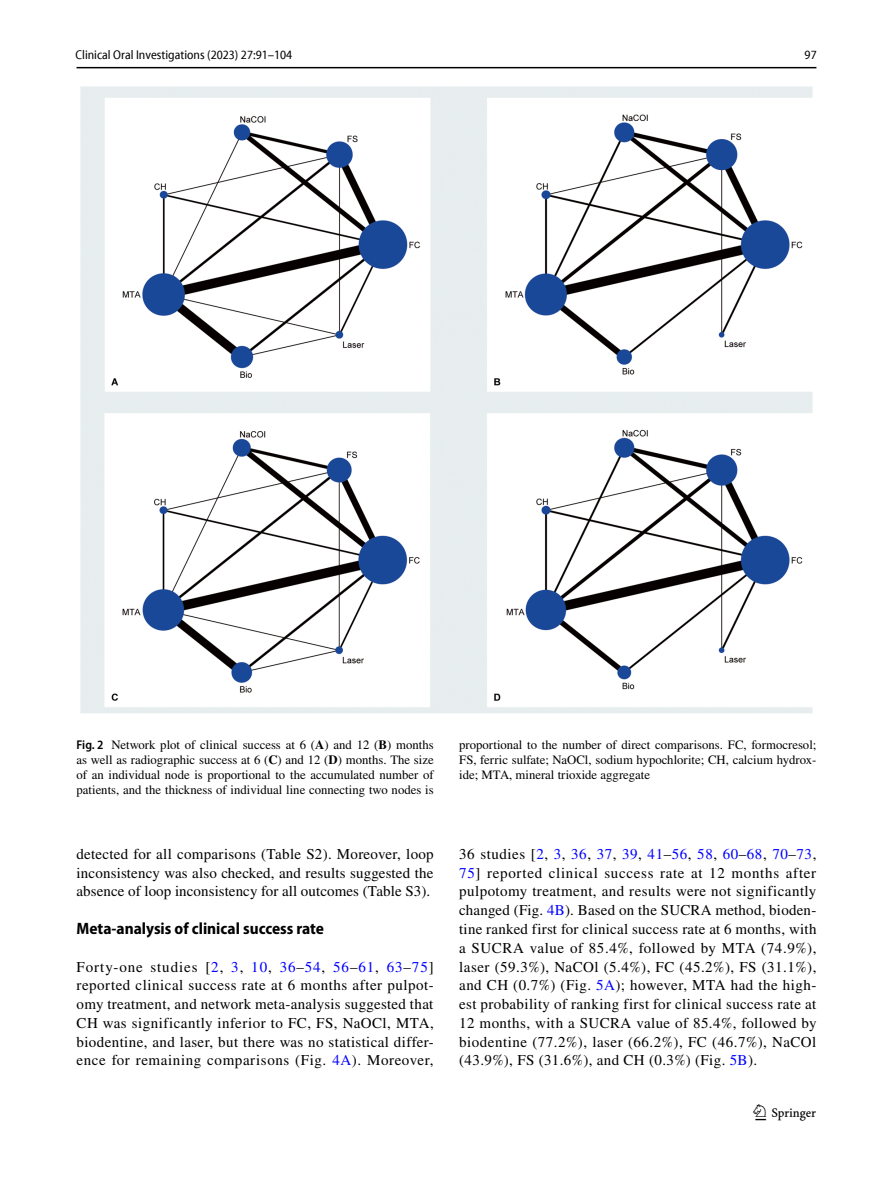
<style>
.page{position:relative;width:893px;height:1187px;background:#fff}
.page>*{position:absolute;margin:0;border:0;box-sizing:border-box;transform-origin:0 0}
.t1{font:22.5px "Springnew Regular 3";color:#000}
.t2{font:700 semi-condensed 16.5px "Myriad Pro";color:#000}
.t3{font:15px/18.8px "STIX";letter-spacing:.025em;color:#000;text-align:justify}
.t4{font:12.75px/15px "STIX";color:#000;text-align:justify}
.t5{font:semi-condensed 12.75px "Myriad Pro Unic";color:#000}
.s1{font-family:"Myriad Pro";font-weight:600;font-stretch:semi-condensed}
.s2{font-weight:700}
.s3{color:#00f}
</style>
<div class="page">
<hr style="left:77px;top:67px;width:739px;height:1px;background:#000">
<img style="left:81px;top:87px;width:731px;height:626px">
<p class="t5" style="left:76px;top:50px;width:218px">Clinical Oral Investigations (2023) 27:91–104</p>
<p class="t5" style="left:805px;top:50px;width:14px">97</p>
<p class="t4" style="left:77px;top:738px;width:359px"><span class="s1">Fig. 2</span> Network plot of clinical success at 6 (<span class="s2">A</span>) and 12 (<span class="s2">B</span>) months as well as radiographic success at 6 (<span class="s2">C</span>) and 12 (<span class="s2">D</span>) months. The size of an individual node is proportional to the accumulated number of patients, and the thickness of individual line connecting two nodes is</p>
<p class="t4" style="left:459px;top:738px;width:359px">proportional to the number of direct comparisons. FC, formocresol; FS, ferric sulfate; NaOCl, sodium hypochlorite; CH, calcium hydrox&shy;ide; MTA, mineral trioxide aggregate</p>
<p class="t3" style="left:77px;top:845px;width:359px">detected for all comparisons (Table S2). Moreover, loop inconsistency was also checked, and results suggested the absence of loop inconsistency for all outcomes (Table S3).</p>
<p class="t2" style="left:77px;top:919px;width:249px">Meta‑analysis of clinical success rate</p>
<p class="t3" style="left:77px;top:958px;width:359px">Forty-one studies [<span class="s3">2</span>, <span class="s3">3</span>, <span class="s3">10</span>, <span class="s3">36</span>–<span class="s3">54</span>, <span class="s3">56</span>–<span class="s3">61</span>, <span class="s3">63</span>–<span class="s3">75</span>] reported clinical success rate at 6 months after pulpot&shy;omy treatment, and network meta-analysis suggested that CH was significantly inferior to FC, FS, NaOCl, MTA, biodentine, and laser, but there was no statistical differ&shy;ence for remaining comparisons (Fig. <span class="s3">4A</span>). Moreover,</p>
<p class="t3" style="left:459px;top:845px;width:359px">36 studies [<span class="s3">2</span>, <span class="s3">3</span>, <span class="s3">36</span>, <span class="s3">37</span>, <span class="s3">39</span>, <span class="s3">41</span>–<span class="s3">56</span>, <span class="s3">58</span>, <span class="s3">60</span>–<span class="s3">68</span>, <span class="s3">70</span>–<span class="s3">73</span>, <span class="s3">75</span>] reported clinical success rate at 12 months after pulpotomy treatment, and results were not significantly changed (Fig. <span class="s3">4B</span>). Based on the SUCRA method, bioden&shy;tine ranked first for clinical success rate at 6 months, with a SUCRA value of 85.4%, followed by MTA (74.9%), laser (59.3%), NaCOl (5.4%), FC (45.2%), FS (31.1%), and CH (0.7%) (Fig. <span class="s3">5A</span>); however, MTA had the high&shy;est probability of ranking first for clinical success rate at 12 months, with a SUCRA value of 85.4%, followed by biodentine (77.2%), laser (66.2%), FC (46.7%), NaCOl (43.9%), FS (31.6%), and CH (0.3%) (Fig. <span class="s3">5B</span>).</p>
<h1 class="t1" style="left:755px;top:1104px;width:62px">1 3</h1>
</div>
